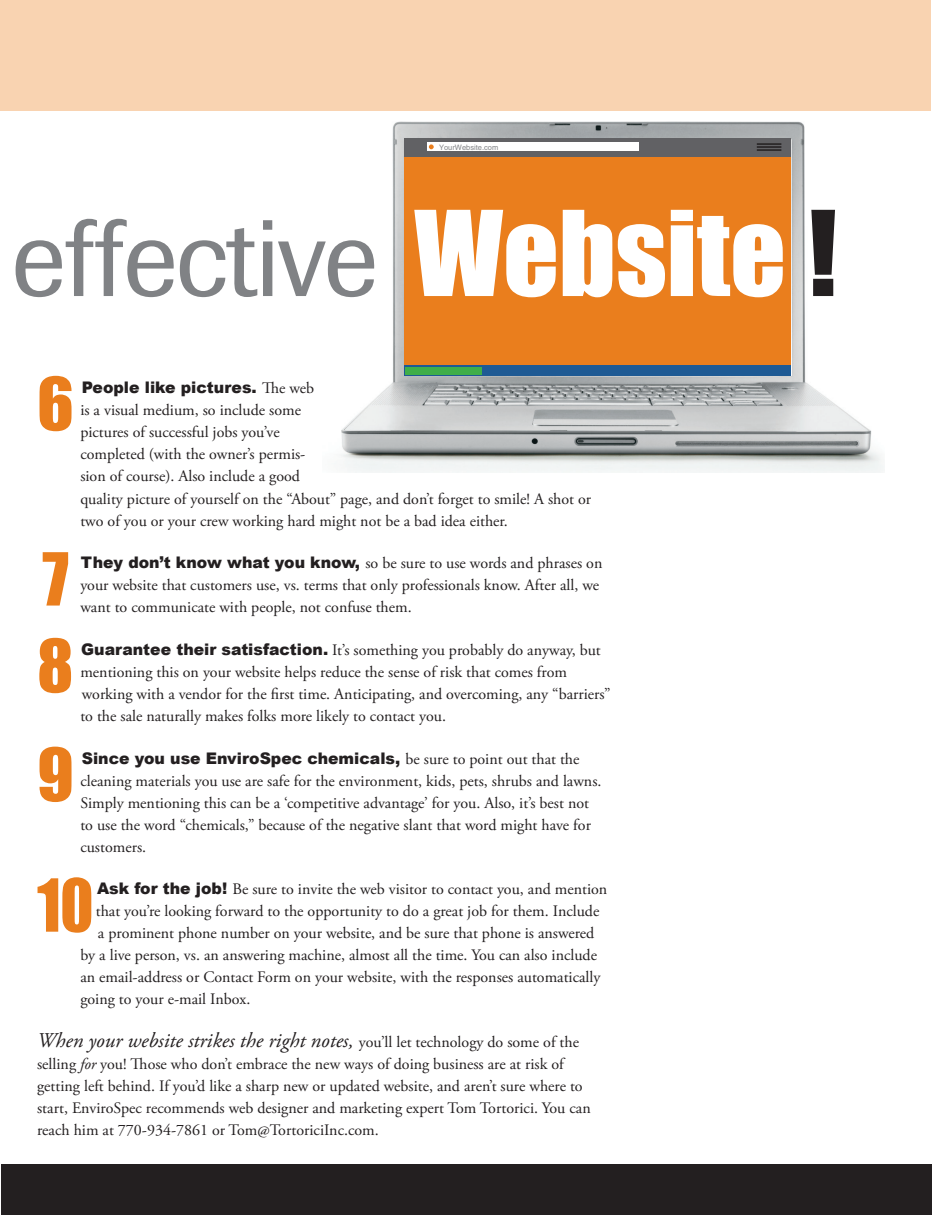
<style>
.page{position:relative;width:932px;height:1215px;background:#fff}
.page>*{position:absolute;margin:0;border:0;box-sizing:border-box;transform-origin:0 0}
.t1{font:109.05px "Imago";letter-spacing:-.02em;color:#808285}
.t2{font:67.5px "Impact";color:#ea7e1d}
.t3{font:67.5px "Impact";color:#ea7e1d;scale:.92 1}
.t4{font:italic 21px "Adobe Garamond Pro";color:#231f20}
.t5{font:15.9px/22.2px "Adobe Garamond Pro";color:#231f20}
.t6{font:900 15.9px "Arial";color:#231f20}
.t7{font:7.5px "Helvetica";color:#828487}
.s1{font-family:"Impact";color:#fff}
.s2{font-family:"Impact";color:#231f20}
.s3{font-family:"Adobe Garamond Pro";font-weight:400}
.s4{font-family:"Arial";font-weight:900}
.s5{font-style:normal;font-size:15.9px}
.s6{font-style:italic}
</style>
<div class="page">
<div style="left:0;top:0;width:930px;height:111px;background:#f9d3b1"></div>
<div style="left:2px;top:1165px;width:930px;height:50px;background:#231f20"></div>
<img style="left:341px;top:121px;width:543px;height:351px">
<div style="left:404px;top:138px;width:387px;height:238px;background:#ea7e1d"></div>
<div style="left:404px;top:138px;width:387px;height:18px;background:#616164"></div>
<div style="left:426px;top:143px;width:212px;height:8px;background:#fff"></div>
<svg style="left:429px;top:144px;width:5px;height:5px"></svg>
<div style="left:404px;top:366px;width:387px;height:10px;background:#1e5a94"></div>
<div style="left:404px;top:367px;width:77px;height:7px;background:#40ae49"></div>
<hr style="left:756px;top:143px;width:25px;height:2px;background:#231f20">
<hr style="left:756px;top:146px;width:25px;height:2px;background:#231f20">
<hr style="left:756px;top:149px;width:25px;height:2px;background:#231f20">
<p class="t7" style="left:439px;top:143px;width:61px">YourWebsite.com</p>
<h1 class="t1" style="left:11px;top:195px;width:827px">effective <span class="s1">Website</span> <span class="s2">!</span></h1>
<h2 class="t2" style="left:37px;top:351px;width:38px">6</h2>
<p class="t6" style="left:82px;top:376px;width:234px">People like pictures. <span class="s3">The web</span></p>
<p class="t5" style="left:80px;top:399px;width:512px">is a visual medium, so include some<br>pictures of successful jobs you’ve<br>completed (with the owner’s permis-<br>sion of course). Also include a good<br>quality picture of yourself on the “About” page, and don’t forget to smile! A shot or two of you or your crew working hard might not be a bad idea either.</p>
<h2 class="t2" style="left:42px;top:527px;width:28px">7</h2>
<p class="t5" style="left:80px;top:552px;width:523px"><span class="s4">They don’t know what you know,</span> so be sure to use words and phrases on your website that customers use, vs. terms that only professionals know. After all, we want to communicate with people, not confuse them.</p>
<h2 class="t2" style="left:37px;top:613px;width:38px">8</h2>
<p class="t5" style="left:80px;top:639px;width:531px"><span class="s4">Guarantee their satisfaction.</span> It’s something you probably do anyway, but mentioning this on your website helps reduce the sense of risk that comes from working with a vendor for the first time. Anticipating, and overcoming, any “barriers” to the sale naturally makes folks more likely to contact you.</p>
<h2 class="t2" style="left:37px;top:722px;width:38px">9</h2>
<p class="t6" style="left:82px;top:746px;width:499px">Since you use EnviroSpec chemicals, <span class="s3">be sure to point out that the</span></p>
<p class="t5" style="left:80px;top:770px;width:522px">cleaning materials you use are safe for the environment, kids, pets, shrubs and lawns.<br>Simply mentioning this can be a ‘competitive advantage’ for you. Also, it’s best not to use the word “chemicals,” because of the negative slant that word might have for customers.</p>
<h2 class="t3" style="left:37px;top:853px;width:63px">10</h2>
<p class="t5" style="left:97px;top:879px;width:512px"><span class="s4">Ask for the job!</span> Be sure to invite the web visitor to contact you, and mention</p>
<p class="t5" style="left:96px;top:900px;width:505px">that you’re looking forward to the opportunity to do a great job for them. Include</p>
<p class="t5" style="left:98px;top:922px;width:498px">a prominent phone number on your website, and be sure that phone is answered</p>
<p class="t5" style="left:80px;top:944px;width:518px">by a live person, vs. an answering machine, almost all the time. You can also include</p>
<p class="t5" style="left:80px;top:966px;width:521px">an email-address or Contact Form on your website, with the responses automatically</p>
<p class="t5" style="left:80px;top:988px;width:171px">going to your e-mail Inbox.</p>
<h3 class="t4" style="left:37px;top:1028px;width:543px">When your website strikes the right notes, <span class="s5">you’ll let technology do some of the</span></h3>
<p class="t5" style="left:37px;top:1054px;width:555px">selling <span class="s6">for</span> you! Those who don’t embrace the new ways of doing business are at risk of getting left behind. If you’d like a sharp new or updated website, and aren’t sure where to start, EnviroSpec recommends web designer and marketing expert Tom Tortorici. You can reach him at 770-934-7861 or Tom@TortoriciInc.com.</p>
</div>
